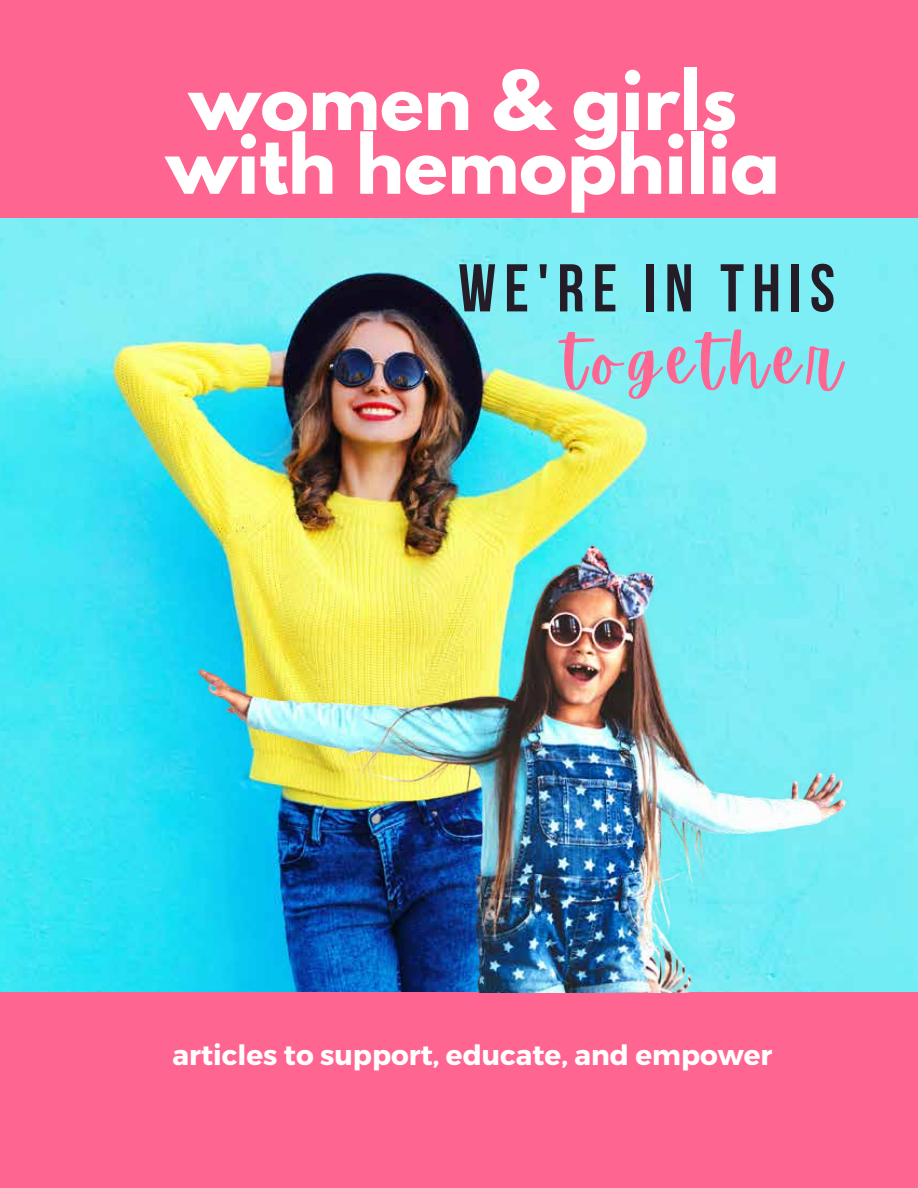
<style>
.page{position:relative;width:918px;height:1188px;background:#fff}
.page>*{position:absolute;margin:0;border:0;box-sizing:border-box;transform-origin:0 0}
.t1{font:700 72.6px/63.8px "League Spartan";color:#fff;text-align:center}
.t2{font:700 67.35px "Bebas Neue";letter-spacing:.12em;color:#241d28}
.t3{font:67.35px "Apricots";letter-spacing:.12em;color:#ff6591}
.t4{font:700 27.75px "Montserrat";color:#fff}
</style>
<div class="page">
<div style="left:1px;top:0;width:917px;height:1188px;background:#ff6591"></div>
<img style="left:1px;top:218px;width:917px;height:774px">
<img style="left:130px;top:399px;width:721px;height:593px">
<h1 class="t1" style="left:166px;top:68px;width:616px">women &amp; girls with hemophilia</h1>
<h2 class="t2" style="left:458px;top:251px;width:378px">WE'RE IN THIS</h2>
<h2 class="t3" style="left:565px;top:316px;width:277px">together</h2>
<p class="t4" style="left:173px;top:1038px;width:601px">articles to support, educate, and empower</p>
</div>
